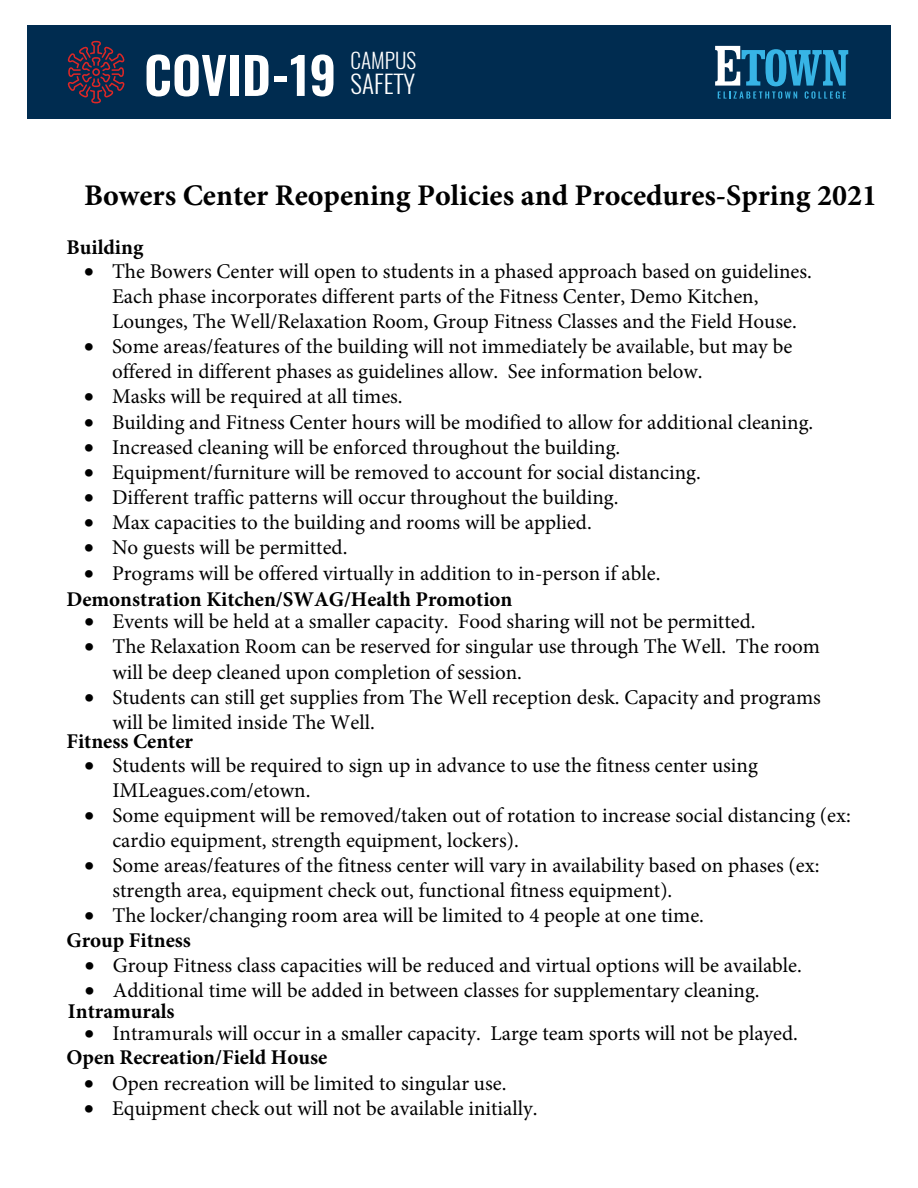
<style>
.page{position:relative;width:918px;height:1188px;background:#fff}
.page>*{position:absolute;margin:0;border:0;box-sizing:border-box;transform-origin:0 0}
.t1{font:600 50.55px "Oswald";color:#fff}
.t2{font:700 30px "Minion Pro";color:#000}
.t3{font:300 25.05px "Oswald";color:#fff}
.t4{font:300 21.15px "Oswald";color:#fff}
.t5{font:21px/25.2px "Minion Pro";color:#000}
.t6{font:700 21px "Minion Pro";color:#000}
.s1{font-weight:700}
</style>
<div class="page">
<div style="left:27px;top:26px;width:864px;height:93px;background:#002c50"></div>
<svg style="left:67px;top:41px;width:58px;height:62px"></svg>
<svg style="left:715px;top:46px;width:133px;height:53px"></svg>
<h1 class="t1" style="left:144px;top:30px;width:194px">COVID-19</h1>
<p class="t4" style="left:351px;top:46px;width:67px">CAMPUS</p>
<p class="t3" style="left:351px;top:67px;width:66px">SAFETY</p>
<h2 class="t2" style="left:84px;top:175px;width:794px">Bowers Center Reopening Policies and Procedures-Spring 2021</h2>
<p class="t6" style="left:66px;top:232px;width:78px">Building</p>
<p class="t5" style="left:112px;top:258px;width:701px;text-indent:-28px">• The Bowers Center will open to students in a phased approach based on guidelines.<br>Each phase incorporates different parts of the Fitness Center, Demo Kitchen,<br>Lounges, The Well/Relaxation Room, Group Fitness Classes and the Field House.</p>
<p class="t5" style="left:112px;top:334px;width:682px;text-indent:-28px">• Some areas/features of the building will not immediately be available, but may be offered in different phases as guidelines allow. See information below.</p>
<p class="t5" style="left:84px;top:384px;width:320px">• Masks will be required at all times.</p>
<p class="t5" style="left:84px;top:409px;width:731px">• Building and Fitness Center hours will be modified to allow for additional cleaning.</p>
<p class="t5" style="left:84px;top:435px;width:538px">• Increased cleaning will be enforced throughout the building.</p>
<p class="t5" style="left:84px;top:460px;width:618px">• Equipment/furniture will be removed to account for social distancing.</p>
<p class="t5" style="left:84px;top:485px;width:536px">• Different traffic patterns will occur throughout the building.</p>
<p class="t5" style="left:84px;top:510px;width:509px">• Max capacities to the building and rooms will be applied.</p>
<p class="t5" style="left:84px;top:535px;width:265px">• No guests will be permitted.</p>
<p class="t5" style="left:66px;top:560px;width:596px;line-height:26.4px;text-indent:18px">• Programs will be offered virtually in addition to in-person if able.<br><span class="s1">Demonstration Kitchen/SWAG/Health Promotion</span></p>
<p class="t5" style="left:84px;top:609px;width:673px">• Events will be held at a smaller capacity. Food sharing will not be permitted.</p>
<p class="t5" style="left:112px;top:634px;width:709px;text-indent:-28px">• The Relaxation Room can be reserved for singular use through The Well. The room will be deep cleaned upon completion of session.</p>
<p class="t5" style="left:112px;top:685px;width:710px;text-indent:-28px">• Students can still get supplies from The Well reception desk. Capacity and programs will be limited inside The Well.</p>
<p class="t6" style="left:66px;top:727px;width:128px">Fitness Center</p>
<p class="t5" style="left:112px;top:753px;width:647px;line-height:24.8px;text-indent:-28px">• Students will be required to sign up in advance to use the fitness center using<br>IMLeagues.com/etown.</p>
<p class="t5" style="left:112px;top:803px;width:740px;line-height:24.8px;text-indent:-28px">• Some equipment will be removed/taken out of rotation to increase social distancing (ex: cardio equipment, strength equipment, lockers).</p>
<p class="t5" style="left:112px;top:853px;width:709px;line-height:24.8px;text-indent:-28px">• Some areas/features of the fitness center will vary in availability based on phases (ex: strength area, equipment check out, functional fitness equipment).</p>
<p class="t5" style="left:66px;top:903px;width:639px;text-indent:18px">• The locker/changing room area will be limited to 4 people at one time.<br><span class="s1">Group Fitness</span></p>
<p class="t5" style="left:85px;top:953px;width:719px">• Group Fitness class capacities will be reduced and virtual options will be available.</p>
<p class="t5" style="left:68px;top:980px;width:693px;line-height:20.9px;text-indent:17px">• Additional time will be added in between classes for supplementary cleaning.<br><span class="s1">Intramurals</span></p>
<p class="t5" style="left:66px;top:1022px;width:733px;line-height:23.7px;text-indent:18px">• Intramurals will occur in a smaller capacity. Large team sports will not be played.<br><span class="s1">Open Recreation/Field House</span></p>
<p class="t5" style="left:84px;top:1071px;width:424px">• Open recreation will be limited to singular use.</p>
<p class="t5" style="left:84px;top:1096px;width:455px">• Equipment check out will not be available initially.</p>
</div>
